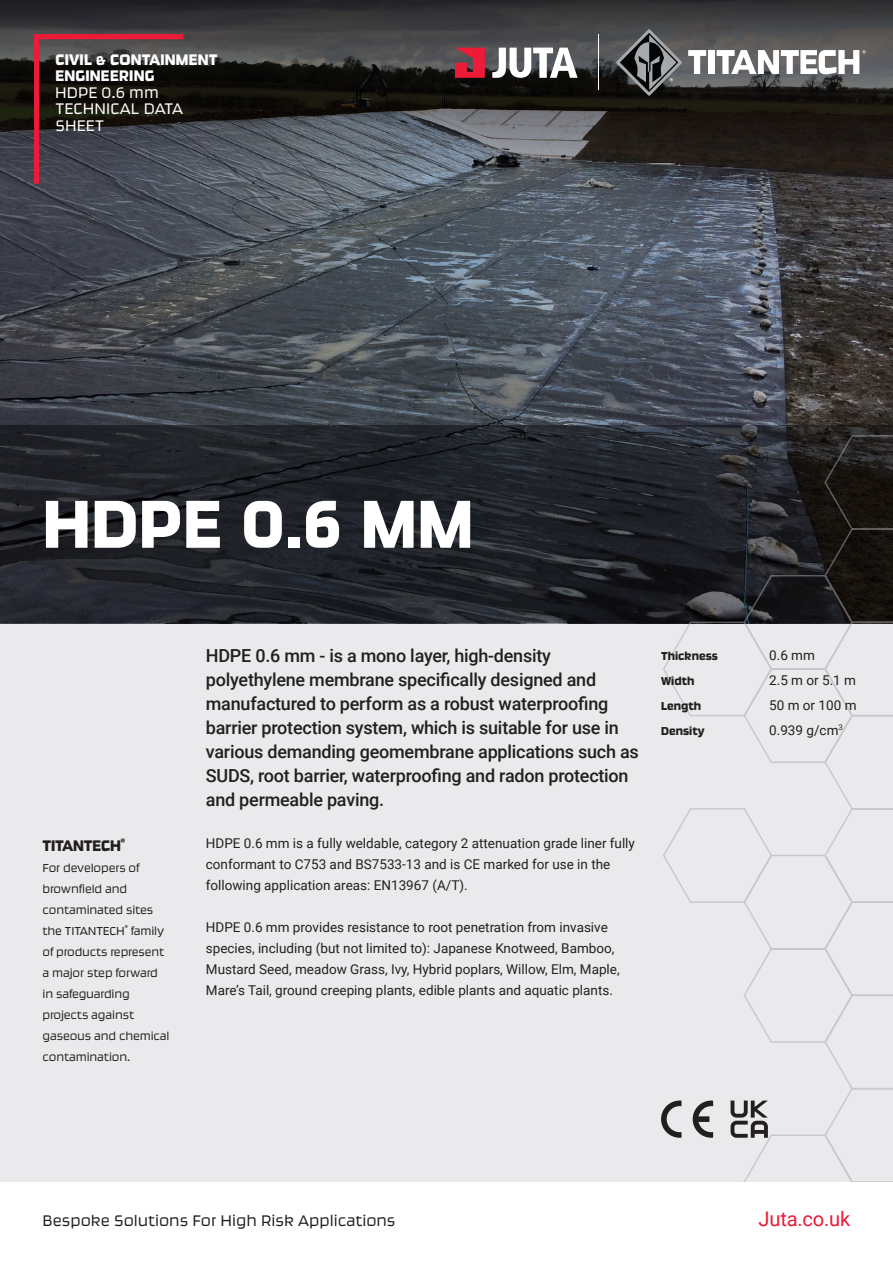
<style>
.page{position:relative;width:893px;height:1263px;background:#fff}
.page>*{position:absolute;margin:0;border:0;box-sizing:border-box;transform-origin:0 0}
.t1{font:79.5px "Ginger Pro";letter-spacing:.01em;color:#fff}
.t2{font:20.1px "Roboto";letter-spacing:-.01em;color:#ed1a38}
.t3{font:500 18px/24px "Roboto";letter-spacing:-.015em;color:#231f20}
.t4{font:300 18px "Ginger Pro";color:#231f20}
.t5{font:18px/16.5px "Ginger Pro";letter-spacing:.01em;color:#fff}
.t6{font:300 18px/16.5px "Ginger Pro";letter-spacing:.01em;color:#fff}
.t7{font:18px "Ginger Pro";letter-spacing:-.01em;color:#231f20}
.t8{font:13.5px/21px "Roboto";color:#231f20}
.t9{font:300 13.5px/21px "Ginger Pro";letter-spacing:-.01em;color:#231f20}
.t10{font:13.5px "Ginger Pro";color:#231f20}
</style>
<div class="page">
<div style="left:0;top:425px;width:893px;height:756px;background:#eaeaec"></div>
<img style="left:0;top:176px;width:893px;height:249px">
<svg style="left:0;top:0;width:893px;height:176px;background:#39393a"></svg>
<svg style="left:0;top:425px;width:893px;height:198px;background:#202329"></svg>
<svg style="left:31px;top:31px;width:158px;height:158px;background:#3b3034"></svg>
<svg style="left:455px;top:48px;width:30px;height:30px"></svg>
<svg style="left:492px;top:48px;width:86px;height:30px"></svg>
<svg style="left:616px;top:29px;width:66px;height:67px;background:#4f5051"></svg>
<svg style="left:688px;top:50px;width:18px;height:24px"></svg>
<div style="left:708px;top:50px;width:6px;height:24px;background:#fff"></div>
<svg style="left:717px;top:50px;width:149px;height:24px"></svg>
<hr style="left:598px;top:34px;width:1px;height:56px;background:#fff">
<svg style="left:655px;top:435px;width:238px;height:746px"></svg>
<h3 class="t5" style="left:55px;top:51px;width:164px">CIVIL &amp; CONTAINMENT<br>ENGINEERING</h3>
<h3 class="t6" style="left:55px;top:84px;width:129px">HDPE 0.6 mm<br>TECHNICAL DATA<br>SHEET</h3>
<h1 class="t1" style="left:43px;top:474px;width:432px">HDPE 0.6 MM</h1>
<h3 class="t7" style="left:43px;top:834px;width:84px">TITANTECH<sup>®</sup></h3>
<p class="t9" style="left:43px;top:857px;width:129px">For developers of brownfield and contaminated sites the TITANTECH<sup>®</sup> family of products represent a major step forward in safeguarding projects against gaseous and chemical contamination.</p>
<p class="t3" style="left:206px;top:643px;width:434px">HDPE 0.6 mm - is a mono layer, high-density polyethylene membrane specifically designed and manufactured to perform as a robust waterproofing barrier protection system, which is suitable for use in various demanding geomembrane applications such as SUDS, root barrier, waterproofing and radon protection and permeable paving.</p>
<p class="t8" style="left:206px;top:832px;width:431px">HDPE 0.6 mm is a fully weldable, category 2 attenuation grade liner fully conformant to C753 and BS7533-13 and is CE marked for use in the following application areas: EN13967 (A/T).</p>
<p class="t8" style="left:206px;top:916px;width:415px">HDPE 0.6 mm provides resistance to root penetration from invasive species, including (but not limited to): Japanese Knotweed, Bamboo, Mustard Seed, meadow Grass, Ivy, Hybrid poplars, Willow, Elm, Maple, Mare’s Tail, ground creeping plants, edible plants and aquatic plants.</p>
<p class="t10" style="left:661px;top:647px;width:58px">Thickness</p>
<p class="t8" style="left:769px;top:644px;width:47px">0.6 mm</p>
<p class="t10" style="left:661px;top:672px;width:35px">Width</p>
<p class="t8" style="left:769px;top:669px;width:88px">2.5 m or 5.1 m</p>
<p class="t10" style="left:661px;top:697px;width:42px">Length</p>
<p class="t8" style="left:769px;top:694px;width:89px">50 m or 100 m</p>
<p class="t10" style="left:661px;top:722px;width:45px">Density</p>
<p class="t8" style="left:769px;top:719px;width:75px">0.939 g/cm<sup>3</sup></p>
<h3 class="t4" style="left:43px;top:1210px;width:355px">Bespoke Solutions For High Risk Applications</h3>
<h2 class="t2" style="left:758px;top:1205px;width:93px">Juta.co.uk</h2>
</div>
